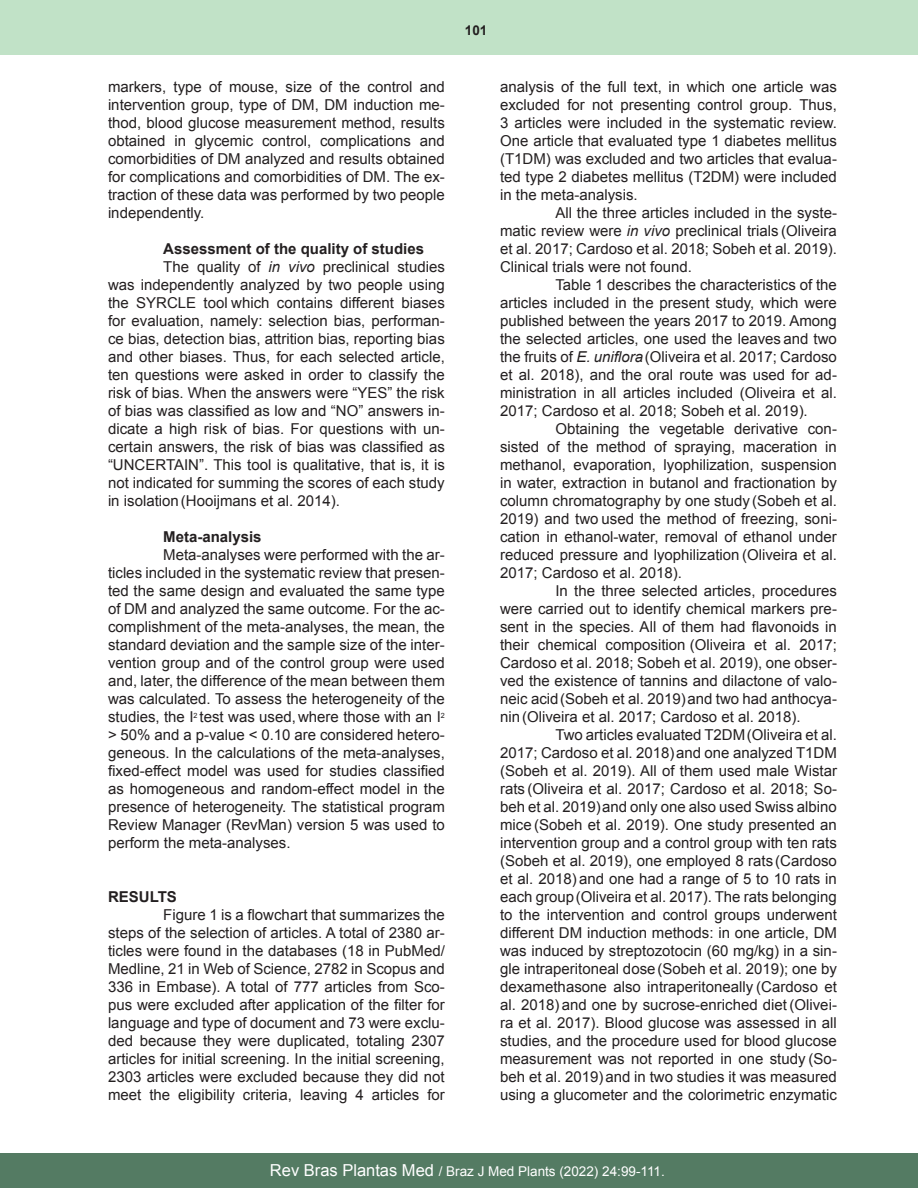
<style>
.page{position:relative;width:918px;height:1188px;background:#fff}
.page>*{position:absolute;margin:0;border:0;box-sizing:border-box;transform-origin:0 0}
.Normal__Web{font:15px/18px "Arial";color:#231f20;text-align:justify}
.paragraph{font:700 15px "Arial";color:#231f20}
.t1{font:13.5px "Arial";color:#fff}
.t2{font:700 13.5px "Arial";color:#231f20}
.s1{font-style:italic}
.s2{font-size:16.5px}
</style>
<div class="page">
<div style="left:0;top:0;width:918px;height:55px;background:#c1e2c7"></div>
<div style="left:0;top:1153px;width:918px;height:35px;background:#547b63"></div>
<p class="Normal__Web" style="left:108px;top:78px;width:338px">markers, type of mouse, size of the control and intervention group, type of DM, DM induction me&shy;thod, blood glucose measurement method, results obtained in glycemic control, complications and comorbidities of DM analyzed and results obtained for complications and comorbidities of DM. The ex&shy;traction of these data was performed by two people independently.</p>
<p class="paragraph" style="left:163px;top:239px;width:262px">Assessment of the quality of studies</p>
<p class="Normal__Web" style="left:108px;top:258px;width:338px;text-indent:55px">The quality of <span class="s1">in vivo</span> preclinical studies was independently analyzed by two people using the SYRCLE tool which contains different biases for evaluation, namely: selection bias, performan&shy;ce bias, detection bias, attrition bias, reporting bias and other biases. Thus, for each selected article, ten questions were asked in order to classify the risk of bias. When the answers were “YES” the risk of bias was classified as low and “NO” answers in&shy;dicate a high risk of bias. For questions with un&shy;certain answers, the risk of bias was classified as “UNCERTAIN”. This tool is qualitative, that is, it is not indicated for summing the scores of each study in isolation(Hooijmans et al. 2014).</p>
<p class="paragraph" style="left:163px;top:527px;width:100px">Meta-analysis</p>
<p class="Normal__Web" style="left:108px;top:546px;width:338px;text-indent:55px">Meta-analyses were performed with the ar&shy;ticles included in the systematic review that presen&shy;ted the same design and evaluated the same type of DM and analyzed the same outcome. For the ac&shy;complishment of the meta-analyses, the mean, the standard deviation and the sample size of the inter&shy;vention group and of the control group were used and, later, the difference of the mean between them was calculated. To assess the heterogeneity of the studies, the I<sup>2</sup> test was used,where those with an I<sup>2 </sup>&gt; 50% and a p-value &lt; 0.10 are considered hetero&shy;geneous. In the calculations of the meta-analyses, fixed-effect model was used for studies classified as homogeneous and random-effect model in the presence of heterogeneity. The statistical program Review Manager (RevMan) version 5 was used to perform the meta-analyses.</p>
<p class="paragraph" style="left:108px;top:887px;width:70px">RESULTS</p>
<p class="Normal__Web" style="left:108px;top:906px;width:338px;text-indent:55px">Figure 1 is a flowchart that summarizes the steps of the selection of articles. A total of 2380 ar&shy;ticles were found in the databases (18 in PubMed/ Medline, 21 in Web of Science, 2782 in Scopus and 336 in Embase). A total of 777 articles from Sco&shy;pus were excluded after application of the filter for language and type of document and 73 were exclu&shy;ded because they were duplicated, totaling 2307 articles for initial screening. In the initial screening, 2303 articles were excluded because they did not meet the eligibility criteria, leaving 4 articles for</p>
<p class="t2" style="left:465px;top:22px;width:24px">101</p>
<p class="Normal__Web" style="left:500px;top:78px;width:338px">analysis of the full text, in which one article was excluded for not presenting control group. Thus, 3 articles were included in the systematic review.<br>One article that evaluated type 1 diabetes mellitus (T1DM) was excluded and two articles that evalua&shy;ted type 2 diabetes mellitus (T2DM) were included in the meta-analysis.</p>
<p class="Normal__Web" style="left:500px;top:204px;width:338px;text-indent:55px">All the three articles included in the syste&shy;matic review were <span class="s1">in vivo</span> preclinical trials (Oliveira et al. 2017; Cardoso et al. 2018; Sobeh et al. 2019).<br>Clinical trials were not found.</p>
<p class="Normal__Web" style="left:500px;top:276px;width:338px;text-indent:55px">Table 1 describes the characteristics of the articles included in the present study, which were published between the years 2017 to 2019. Among the selected articles, one used the leaves and two the fruits of <span class="s1">E. uniflora</span>(Oliveira et al. 2017; Cardoso et al. 2018), and the oral route was used for ad&shy;ministration in all articles included (Oliveira et al.<br>2017; Cardoso et al. 2018; Sobeh et al. 2019).</p>
<p class="Normal__Web" style="left:500px;top:420px;width:338px;text-indent:55px">Obtaining the vegetable derivative con&shy;sisted of the method of spraying, maceration in methanol, evaporation, lyophilization, suspension in water, extraction in butanol and fractionation by column chromatography by one study (Sobeh et al.<br>2019) and two used the method of freezing, soni&shy;cation in ethanol-water, removal of ethanol under reduced pressure and lyophilization (Oliveira et al.<br>2017; Cardoso et al. 2018).</p>
<p class="Normal__Web" style="left:500px;top:582px;width:338px;text-indent:55px">In the three selected articles, procedures were carried out to identify chemical markers pre&shy;sent in the species. All of them had flavonoids in their chemical composition (Oliveira et al. 2017; Cardoso et al. 2018; Sobeh et al. 2019), one obser&shy;ved the existence of tannins and dilactone of valo&shy;neic acid(Sobeh et al. 2019)and two had anthocya&shy;nin(Oliveira et al. 2017; Cardoso et al. 2018).</p>
<p class="Normal__Web" style="left:500px;top:726px;width:338px;text-indent:55px">Two articles evaluated T2DM(Oliveira et al.<br>2017; Cardoso et al. 2018)and one analyzed T1DM (Sobeh et al. 2019). All of them used male Wistar rats (Oliveira et al. 2017; Cardoso et al. 2018; So&shy;beh et al. 2019)and only one also used Swiss albino mice (Sobeh et al. 2019). One study presented an intervention group and a control group with ten rats (Sobeh et al. 2019), one employed 8 rats (Cardoso et al. 2018) and one had a range of 5 to 10 rats in each group(Oliveira et al. 2017). The rats belonging to the intervention and control groups underwent different DM induction methods: in one article, DM was induced by streptozotocin (60 mg/kg) in a sin&shy;gle intraperitoneal dose(Sobeh et al. 2019); one by dexamethasone also intraperitoneally (Cardoso et al. 2018) and one by sucrose-enriched diet (Olivei&shy;ra et al. 2017). Blood glucose was assessed in all studies, and the procedure used for blood glucose measurement was not reported in one study (So&shy;beh et al. 2019)and in two studies it was measured using a glucometer and the colorimetric enzymatic</p>
<p class="t1" style="left:270px;top:1162px;width:396px"><span class="s2">Rev Bras Plantas Med</span> / Braz J Med Plants (2022) 24:99-111.</p>
</div>
